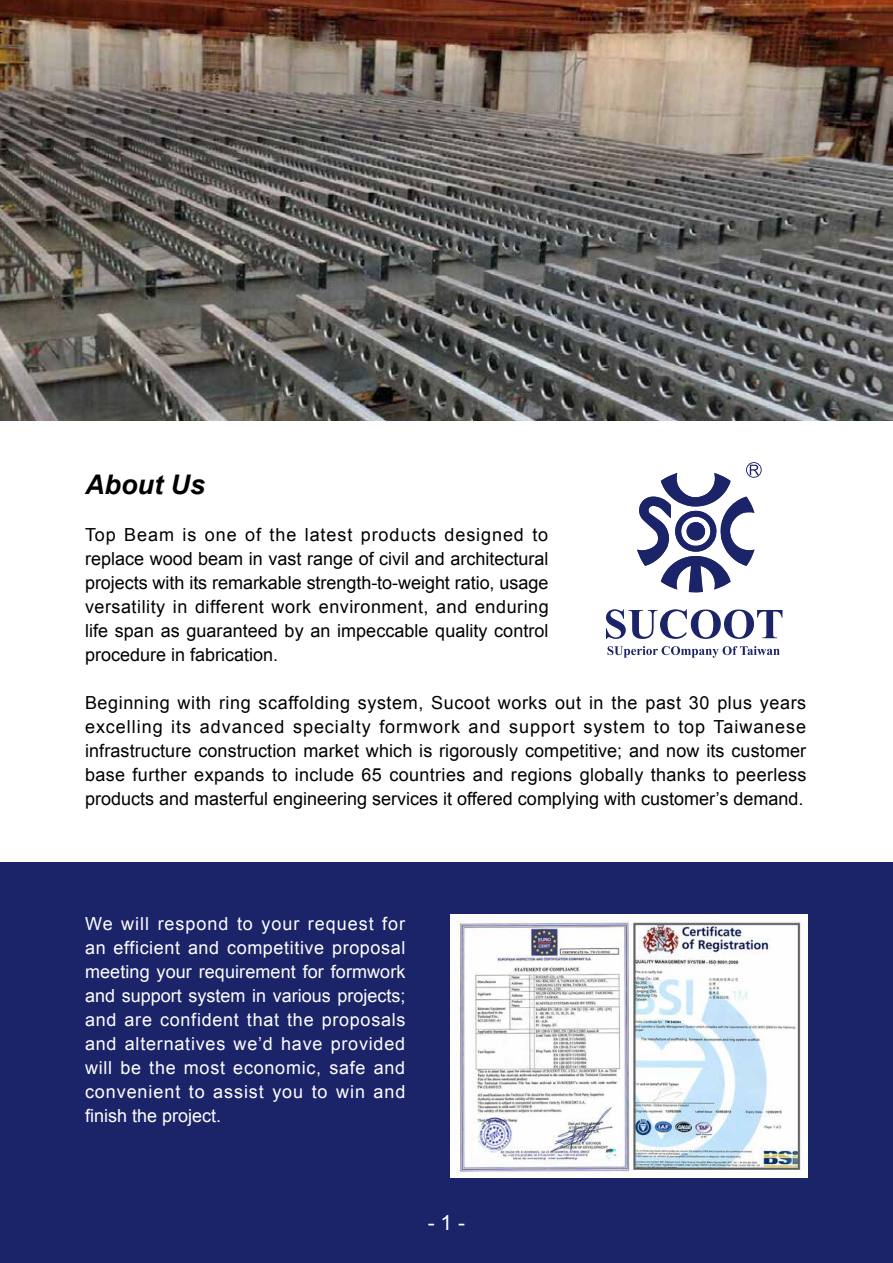
<style>
.page{position:relative;width:893px;height:1263px;background:#fff}
.page>*{position:absolute;margin:0;border:0;box-sizing:border-box;transform-origin:0 0}
.t1{font:italic 700 27px "Arial";color:#000}
.t2{font:21px "Arial";color:#fff}
.t3{font:18px/24px "Arial";color:#000;text-align:justify}
.t4{font:18px/24px "Arial";letter-spacing:.05em;color:#fff;text-align:justify}
</style>
<div class="page">
<img style="left:0;top:0;width:893px;height:421px">
<div style="left:0;top:862px;width:893px;height:401px;background:#1c2469"></div>
<svg style="left:637px;top:462px;width:125px;height:130px"></svg>
<svg style="left:606px;top:609px;width:176px;height:30px"></svg>
<svg style="left:607px;top:646px;width:173px;height:12px"></svg>
<img style="left:450px;top:915px;width:358px;height:263px">
<h1 class="t1" style="left:85px;top:467px;width:121px">About Us</h1>
<p class="t3" style="left:85px;top:523px;width:465px">Top Beam is one of the latest products designed to replace wood beam in vast range of civil and architectural projects with its remarkable strength-to-weight ratio, usage versatility in different work environment, and enduring life span as guaranteed by an impeccable quality control procedure in fabrication.</p>
<p class="t3" style="left:85px;top:691px;width:723px">Beginning with ring scaffolding system, Sucoot works out in the past 30 plus years excelling its advanced specialty formwork and support system to top Taiwanese infrastructure construction market which is rigorously competitive; and now its customer base further expands to include 65 countries and regions globally thanks to peerless products and masterful engineering services it offered complying with customer’s demand.</p>
<p class="t4" style="left:85px;top:912px;width:322px">We will respond to your request for an efficient and competitive proposal meeting your requirement for formwork and support system in various projects; and are confident that the proposals and alternatives we’d have provided will be the most economic, safe and convenient to assist you to win and finish the project.</p>
<p class="t2" style="left:428px;top:1209px;width:39px">- 1 -</p>
</div>
